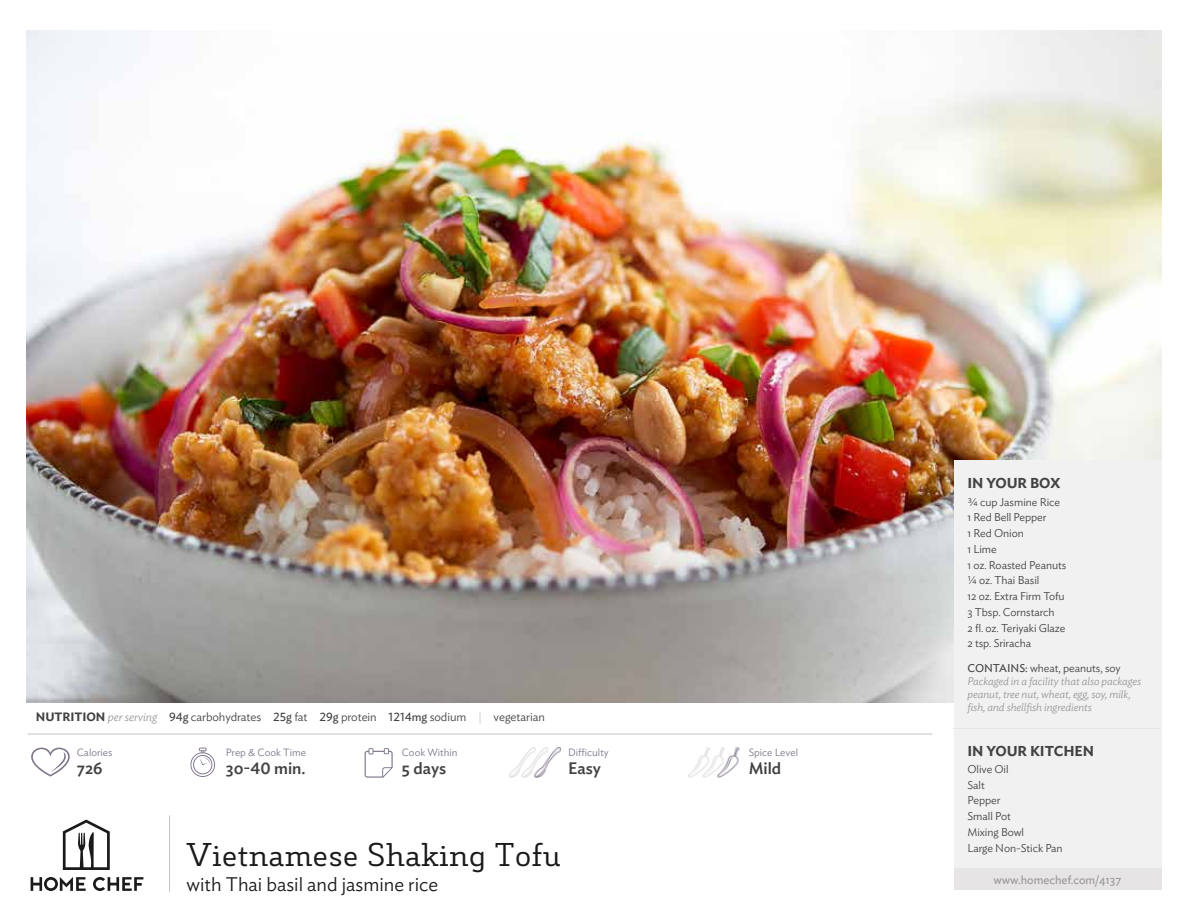
<style>
.page{position:relative;width:1188px;height:918px;background:#fff}
.page>*{position:absolute;margin:0;border:0;box-sizing:border-box;transform-origin:0 0}
.t1{font:31.5px "Decour";color:#1a1a1a}
.t2{font:300 19.5px "Ideal Sans";color:#1a1a1a}
.t3{font:500 16.5px "Ideal Sans";color:#414241}
.t4{font:600 14.25px "Ideal Sans";letter-spacing:-.005em;color:#414241}
.t5{font:300 12px "Ideal Sans";letter-spacing:-.005em;color:#414241}
.t6{font:12px "Ideal Sans";letter-spacing:-.005em;color:#9a9a9a}
.t7{font:300 11.25px/15.8px "Ideal Sans";letter-spacing:-.005em;color:#414241}
.t8{font:italic 300 11.25px/12.9px "Ideal Sans";letter-spacing:-.005em;color:#9a9a9a}
.t9{font:300 10.5px "Ideal Sans";color:#7e7589}
.s1{font-weight:400;font-style:normal;color:#414241}
.s2{font-style:normal;color:#414241}
.s3{font-weight:600}
.s4{font-style:italic;color:#9a9a9a}
.s5{font-weight:400}
.s6{color:#c7c6c5}
</style>
<div class="page">
<img style="left:27px;top:31px;width:1134px;height:671px">
<div style="left:954px;top:461px;width:207px;height:429px;background:#f1f1f1"></div>
<hr style="left:954px;top:728px;width:207px;height:1px;background:#e6e4e4">
<svg style="left:31px;top:877px;width:112px;height:14px"></svg>
<svg style="left:63px;top:820px;width:47px;height:50px"></svg>
<hr style="left:169px;top:816px;width:1px;height:76px;background:#c7c6c5">
<img style="left:509px;top:748px;width:52px;height:30px">
<img style="left:688px;top:748px;width:52px;height:30px">
<div style="left:954px;top:869px;width:207px;height:21px;background:#e6e4e4"></div>
<hr style="left:28px;top:734px;width:904px;height:1px;background:#c7c6c5">
<svg style="left:31px;top:748px;width:39px;height:29px"></svg>
<svg style="left:190px;top:748px;width:25px;height:29px"></svg>
<svg style="left:365px;top:748px;width:28px;height:30px"></svg>
<p class="t4" style="left:968px;top:472px;width:95px">IN YOUR BOX</p>
<p class="t7" style="left:968px;top:493px;width:100px">¾ cup Jasmine Rice<br>1 Red Bell Pepper<br>1 Red Onion<br>1 Lime<br>1 oz. Roasted Peanuts ¼ oz. Thai Basil<br>12 oz. Extra Firm Tofu<br>3 Tbsp. Cornstarch<br>2 fl. oz. Teriyaki Glaze<br>2 tsp. Sriracha</p>
<p class="t8" style="left:968px;top:661px;width:175px"><span class="s1">CONTAINS:</span> <span class="s2">wheat, peanuts, soy </span>Packaged in a facility that also packages peanut, tree nut, wheat, egg, soy, milk, fish, and shellfish ingredients</p>
<p class="t4" style="left:968px;top:739px;width:128px">IN YOUR KITCHEN</p>
<p class="t7" style="left:968px;top:760px;width:97px">Olive Oil<br>Salt<br>Pepper<br>Small Pot<br>Mixing Bowl<br>Large Non-Stick Pan</p>
<p class="t5" style="left:36px;top:708px;width:510px"><span class="s3">NUTRITION</span> <span class="s4">per serving</span> <span class="s5">94g</span> carbohydrates <span class="s5">25g</span> fat <span class="s5">29g</span> protein <span class="s5">1214mg</span> sodium <span class="s6">|</span> vegetarian</p>
<p class="t9" style="left:77px;top:744px;width:37px">Calories</p>
<p class="t9" style="left:226px;top:744px;width:82px">Prep &amp; Cook Time</p>
<p class="t9" style="left:402px;top:744px;width:57px">Cook Within</p>
<p class="t9" style="left:568px;top:744px;width:42px">Difficulty</p>
<p class="t9" style="left:749px;top:744px;width:51px">Spice Level</p>
<h3 class="t3" style="left:77px;top:756px;width:27px">726</h3>
<h3 class="t3" style="left:226px;top:756px;width:81px">30-40 min.</h3>
<h3 class="t3" style="left:402px;top:756px;width:46px">5 days</h3>
<h3 class="t3" style="left:568px;top:756px;width:34px">Easy</h3>
<h3 class="t3" style="left:749px;top:756px;width:34px">Mild</h3>
<h1 class="t1" style="left:187px;top:835px;width:376px">Vietnamese Shaking Tofu</h1>
<h2 class="t2" style="left:187px;top:869px;width:253px">with Thai basil and jasmine rice</h2>
<p class="t6" style="left:993px;top:871px;width:130px">www.homechef.com/4137</p>
</div>
